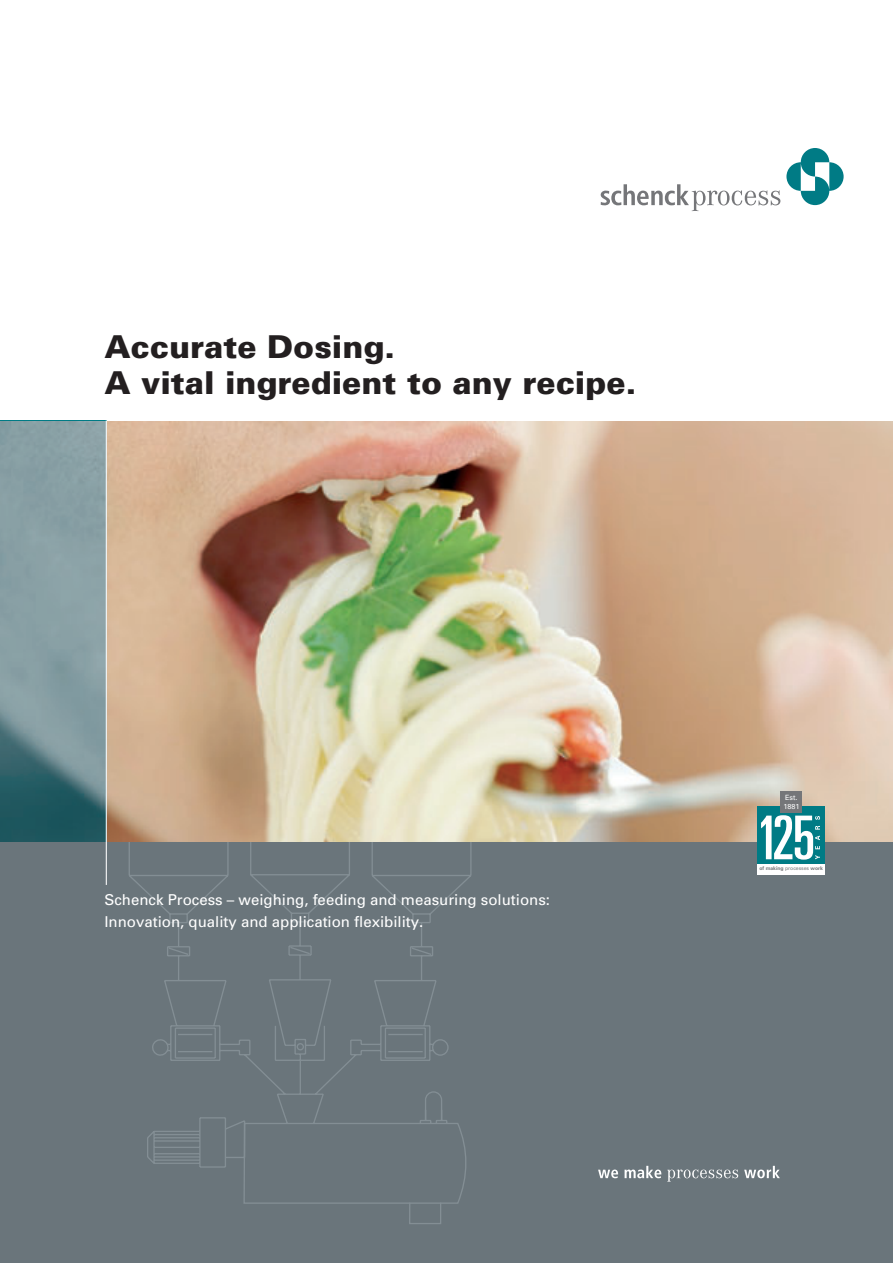
<style>
.page{position:relative;width:893px;height:1263px;background:#fff}
.page>*{position:absolute;margin:0;border:0;box-sizing:border-box;transform-origin:0 0}
.t1{font:900 31.5px/36.3px "Univers";color:#231f20}
.t2{font:15px/21.6px "Univers";color:#fff}
.t3{font:7.2px/9.1px "Univers";color:#fff}
.t4{font:700 5.1px "Univers";color:#757679}
.s1{font-weight:400}
</style>
<div class="page">
<div style="left:0;top:842px;width:893px;height:421px;background:#6a757b"></div>
<svg style="left:129px;top:842px;width:343px;height:362px"></svg>
<img style="left:107px;top:421px;width:786px;height:421px">
<svg style="left:601px;top:184px;width:179px;height:27px"></svg>
<svg style="left:786px;top:148px;width:58px;height:57px"></svg>
<svg style="left:598px;top:1169px;width:20px;height:9px"></svg>
<svg style="left:624px;top:1166px;width:37px;height:12px"></svg>
<svg style="left:667px;top:1169px;width:71px;height:13px"></svg>
<svg style="left:744px;top:1166px;width:36px;height:12px"></svg>
<img style="left:0;top:421px;width:106px;height:421px">
<hr style="left:106px;top:420px;width:1px;height:465px;background:#fff">
<svg style="left:408px;top:1091px;width:35px;height:133px"></svg>
<div style="left:757px;top:806px;width:67px;height:68px;background:#007b85"></div>
<div style="left:757px;top:864px;width:67px;height:10px;background:#fff"></div>
<div style="left:780px;top:791px;width:22px;height:22px;background:#757679"></div>
<svg style="left:761px;top:815px;width:59px;height:45px"></svg>
<h1 class="t1" style="left:104px;top:331px;width:533px">Accurate Dosing.<br>A vital ingredient to any recipe.</h1>
<p class="t2" style="left:104px;top:890px;width:447px">Schenck Process – weighing, feeding and measuring solutions:<br>Innovation, quality and application flexibility.</p>
<p class="t3" style="left:783px;top:794px;width:17px">Est.<br>1881</p>
<p class="t4" style="left:759px;top:866px;width:65px">of making <span class="s1">processes</span> work</p>
</div>
